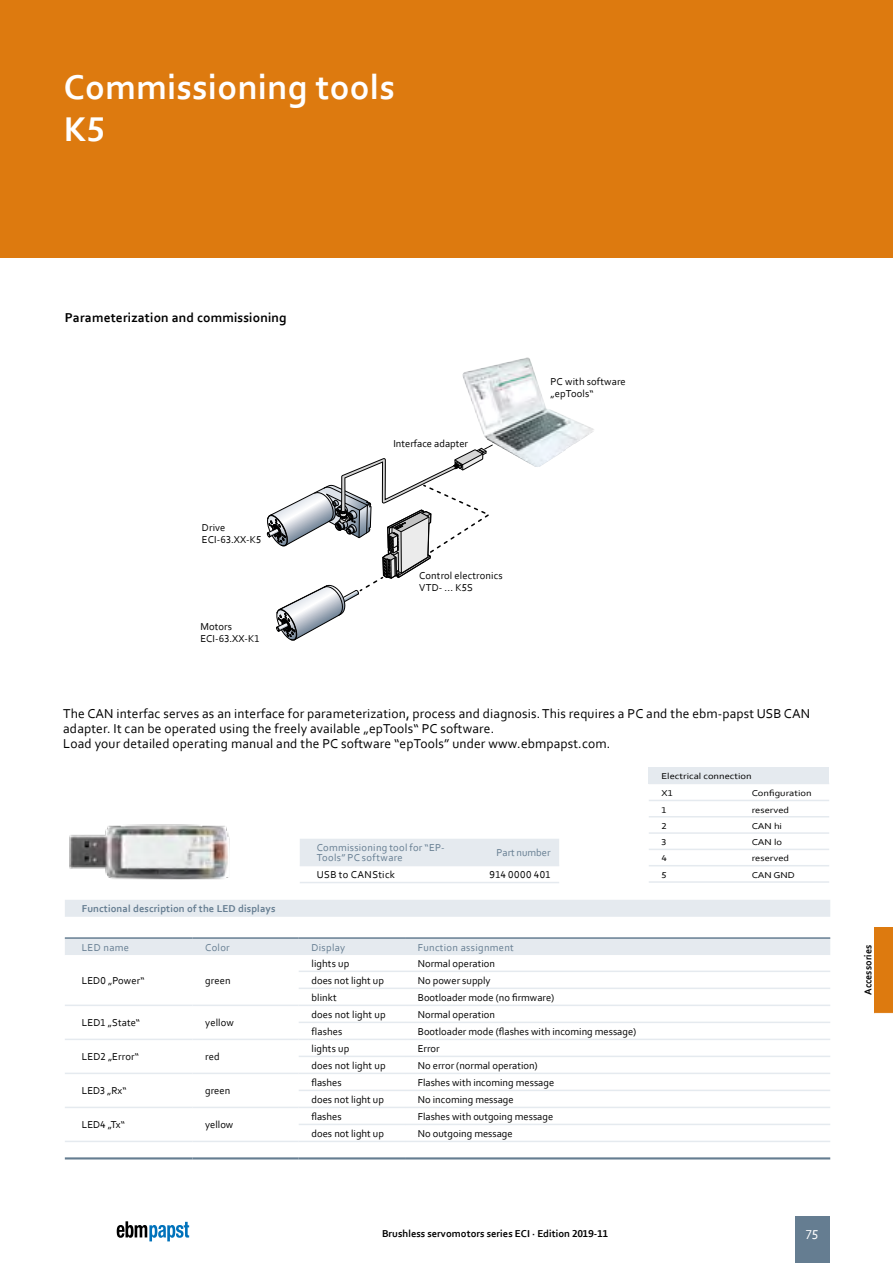
<style>
.page{position:relative;width:893px;height:1263px;background:#fff}
.page>*{position:absolute;margin:0;border:0;box-sizing:border-box;transform-origin:0 0}
.t1{font:700 36px/42px "Corbel";letter-spacing:.01em;color:#fff}
.t2{font:13.5px/15px "Corbel";letter-spacing:.01em;color:#000}
.t3{font:700 13.5px "Corbel";letter-spacing:.01em;color:#000}
.t4{font:13.5px "Corbel";color:#fff}
.t5{font:10.5px/12px "Corbel";color:#000}
.t6{font:10.5px/10.5px "Corbel";letter-spacing:.03em;color:#657d91}
.t7{font:700 10.5px "Corbel";color:#000}
.t8{font:700 10.5px "Corbel";letter-spacing:.01em;color:#657d91}
.t9{font:10.5px "Corbel";letter-spacing:.03em;color:#000}
.t10{font:10.5px "Corbel";color:#657d91}
.t11{font:10.5px "Corbel";letter-spacing:.045em;color:#000}
.t12{font:700 10.35px "Corbel";color:#000}
.t13{font:8.85px/16.6px "Corbel";color:#000;scale:1.18 1}
</style>
<div class="page">
<div style="left:0;top:0;width:893px;height:257px;background:#dd7a0f"></div>
<svg style="left:117px;top:1221px;width:72px;height:20px"></svg>
<div style="left:795px;top:1216px;width:34px;height:47px;background:#657d91"></div>
<img style="left:462px;top:357px;width:132px;height:110px">
<svg style="left:267px;top:441px;width:231px;height:200px"></svg>
<img style="left:69px;top:824px;width:161px;height:56px">
<svg style="left:65px;top:900px;width:765px;height:55px"></svg>
<hr style="left:65px;top:1157px;width:127px;height:2px;background:#657d91">
<hr style="left:192px;top:1157px;width:107px;height:2px;background:#657d91">
<hr style="left:299px;top:1157px;width:106px;height:2px;background:#657d91">
<hr style="left:405px;top:1157px;width:425px;height:2px;background:#657d91">
<hr style="left:65px;top:937px;width:127px;height:2px;background:#657d91">
<hr style="left:192px;top:937px;width:107px;height:2px;background:#657d91">
<hr style="left:299px;top:937px;width:106px;height:2px;background:#657d91">
<hr style="left:405px;top:937px;width:425px;height:2px;background:#657d91">
<hr style="left:299px;top:970px;width:106px;height:2px;background:#e5eaef">
<hr style="left:405px;top:970px;width:425px;height:2px;background:#e5eaef">
<hr style="left:299px;top:987px;width:106px;height:2px;background:#e5eaef">
<hr style="left:405px;top:987px;width:425px;height:2px;background:#e5eaef">
<hr style="left:65px;top:1004px;width:127px;height:2px;background:#e5eaef">
<hr style="left:192px;top:1004px;width:107px;height:2px;background:#e5eaef">
<hr style="left:299px;top:1004px;width:106px;height:2px;background:#e5eaef">
<hr style="left:405px;top:1004px;width:425px;height:2px;background:#e5eaef">
<hr style="left:299px;top:1021px;width:106px;height:2px;background:#e5eaef">
<hr style="left:405px;top:1021px;width:425px;height:2px;background:#e5eaef">
<hr style="left:65px;top:1038px;width:127px;height:2px;background:#e5eaef">
<hr style="left:192px;top:1038px;width:107px;height:2px;background:#e5eaef">
<hr style="left:299px;top:1038px;width:106px;height:2px;background:#e5eaef">
<hr style="left:405px;top:1038px;width:425px;height:2px;background:#e5eaef">
<hr style="left:299px;top:1056px;width:106px;height:1px;background:#e5eaef">
<hr style="left:405px;top:1056px;width:425px;height:1px;background:#e5eaef">
<hr style="left:65px;top:1073px;width:127px;height:1px;background:#e5eaef">
<hr style="left:192px;top:1073px;width:107px;height:1px;background:#e5eaef">
<hr style="left:299px;top:1073px;width:106px;height:1px;background:#e5eaef">
<hr style="left:405px;top:1073px;width:425px;height:1px;background:#e5eaef">
<hr style="left:299px;top:1090px;width:106px;height:1px;background:#e5eaef">
<hr style="left:405px;top:1090px;width:425px;height:1px;background:#e5eaef">
<hr style="left:65px;top:1107px;width:127px;height:1px;background:#e5eaef">
<hr style="left:192px;top:1107px;width:107px;height:1px;background:#e5eaef">
<hr style="left:65px;top:1141px;width:127px;height:1px;background:#e5eaef">
<hr style="left:192px;top:1141px;width:107px;height:1px;background:#e5eaef">
<hr style="left:299px;top:1107px;width:106px;height:1px;background:#e5eaef">
<hr style="left:405px;top:1107px;width:425px;height:1px;background:#e5eaef">
<hr style="left:299px;top:1124px;width:106px;height:1px;background:#e5eaef">
<hr style="left:405px;top:1124px;width:425px;height:1px;background:#e5eaef">
<hr style="left:299px;top:1141px;width:106px;height:1px;background:#e5eaef">
<hr style="left:405px;top:1141px;width:425px;height:1px;background:#e5eaef">
<div style="left:300px;top:839px;width:259px;height:26px;background:#e5eaef"></div>
<hr style="left:300px;top:865px;width:170px;height:1px;background:#e5eaef">
<hr style="left:470px;top:865px;width:89px;height:1px;background:#e5eaef">
<hr style="left:300px;top:882px;width:170px;height:1px;background:#e5eaef">
<hr style="left:470px;top:882px;width:89px;height:1px;background:#e5eaef">
<div style="left:649px;top:767px;width:180px;height:16px;background:#e5eaef"></div>
<hr style="left:649px;top:783px;width:90px;height:1px;background:#e5eaef">
<hr style="left:739px;top:783px;width:90px;height:1px;background:#e5eaef">
<hr style="left:649px;top:800px;width:90px;height:1px;background:#e5eaef">
<hr style="left:739px;top:800px;width:90px;height:1px;background:#e5eaef">
<hr style="left:649px;top:816px;width:90px;height:1px;background:#e5eaef">
<hr style="left:739px;top:816px;width:90px;height:1px;background:#e5eaef">
<hr style="left:649px;top:832px;width:90px;height:2px;background:#e5eaef">
<hr style="left:739px;top:832px;width:90px;height:2px;background:#e5eaef">
<hr style="left:649px;top:849px;width:90px;height:1px;background:#e5eaef">
<hr style="left:739px;top:849px;width:90px;height:1px;background:#e5eaef">
<hr style="left:649px;top:865px;width:90px;height:1px;background:#e5eaef">
<hr style="left:739px;top:865px;width:90px;height:1px;background:#e5eaef">
<hr style="left:649px;top:881px;width:90px;height:2px;background:#e5eaef">
<hr style="left:739px;top:881px;width:90px;height:2px;background:#e5eaef">
<div style="left:875px;top:927px;width:18px;height:86px;background:#dd7a0f"></div>
<svg style="left:875px;top:1013px;width:18px;height:1px"></svg>
<h1 class="t1" style="left:64px;top:65px;width:333px">Commissioning tools<br>K5</h1>
<p class="t3" style="left:65px;top:309px;width:223px">Parameterization and commissioning</p>
<p class="t5" style="left:202px;top:521px;width:61px">Drive<br>ECI-63.XX-K5</p>
<p class="t5" style="left:200px;top:621px;width:61px">Motors<br>ECI-63.XX-K1</p>
<p class="t5" style="left:393px;top:437px;width:76px">Interface adapter</p>
<p class="t5" style="left:551px;top:374px;width:77px;line-height:12.6px">PC with software „epTools“</p>
<p class="t5" style="left:419px;top:570px;width:85px">Control electronics<br>VTD- ... K5S</p>
<p class="t2" style="left:63px;top:706px;width:748px">The CAN interfac serves as an interface for parameterization, process and diagnosis. This requires a PC and the ebm-papst USB CAN adapter. It can be operated using the freely available „epTools“ PC software.<br>Load your detailed operating manual and the PC software “epTools” under www.ebmpapst.com.</p>
<p class="t13" style="left:661px;top:768px;width:78px">Electrical connection<br>X1</p>
<p class="t13" style="left:752px;top:784px;width:52px">Configuration</p>
<p class="t6" style="left:317px;top:842px;width:129px">Commissioning tool for “EP-<br>Tools” PC software</p>
<p class="t10" style="left:497px;top:846px;width:56px">Part number</p>
<p class="t9" style="left:317px;top:868px;width:80px">USB to CANStick</p>
<p class="t11" style="left:489px;top:868px;width:63px">914 0000 401</p>
<p class="t8" style="left:82px;top:902px;width:195px">Functional description of the LED displays</p>
<p class="t6" style="left:82px;top:942px;width:49px">LED name</p>
<p class="t6" style="left:205px;top:942px;width:26px">Color</p>
<p class="t6" style="left:311px;top:942px;width:35px">Display</p>
<p class="t6" style="left:418px;top:942px;width:98px">Function assignment</p>
<p class="t5" style="left:82px;top:974px;width:64px">LED0 „Power“</p>
<p class="t5" style="left:205px;top:974px;width:27px">green</p>
<p class="t5" style="left:311px;top:957px;width:39px">lights up</p>
<p class="t5" style="left:418px;top:957px;width:79px">Normal operation</p>
<p class="t5" style="left:311px;top:974px;width:74px">does not light up</p>
<p class="t5" style="left:418px;top:974px;width:74px">No power supply</p>
<p class="t5" style="left:311px;top:991px;width:27px">blinkt</p>
<p class="t5" style="left:418px;top:991px;width:138px">Bootloader mode (no firmware)</p>
<p class="t5" style="left:82px;top:1016px;width:60px">LED1 „State“</p>
<p class="t5" style="left:205px;top:1016px;width:30px">yellow</p>
<p class="t5" style="left:82px;top:1050px;width:59px">LED2 „Error“</p>
<p class="t5" style="left:205px;top:1050px;width:16px">red</p>
<p class="t5" style="left:82px;top:1084px;width:46px">LED3 „Rx“</p>
<p class="t5" style="left:205px;top:1084px;width:27px">green</p>
<p class="t5" style="left:82px;top:1118px;width:44px">LED4 „Tx“</p>
<p class="t5" style="left:205px;top:1118px;width:30px">yellow</p>
<p class="t5" style="left:311px;top:1008px;width:76px">does not light up</p>
<p class="t5" style="left:418px;top:1008px;width:79px">Normal operation</p>
<p class="t5" style="left:311px;top:1025px;width:32px">flashes</p>
<p class="t5" style="left:418px;top:1025px;width:220px">Bootloader mode (flashes with incoming message)</p>
<p class="t5" style="left:311px;top:1042px;width:39px">lights up</p>
<p class="t5" style="left:418px;top:1042px;width:23px">Error</p>
<p class="t5" style="left:311px;top:1059px;width:76px">does not light up</p>
<p class="t5" style="left:418px;top:1059px;width:121px">No error (normal operation)</p>
<p class="t5" style="left:311px;top:1076px;width:32px">flashes</p>
<p class="t5" style="left:418px;top:1076px;width:138px">Flashes with incoming message</p>
<p class="t5" style="left:311px;top:1093px;width:74px">does not light up</p>
<p class="t5" style="left:418px;top:1093px;width:97px">No incoming message</p>
<p class="t5" style="left:312px;top:1110px;width:32px">flashes</p>
<p class="t5" style="left:418px;top:1110px;width:137px">Flashes with outgoing message</p>
<p class="t5" style="left:312px;top:1127px;width:74px">does not light up</p>
<p class="t5" style="left:418px;top:1127px;width:96px">No outgoing message</p>
<p class="t13" style="left:661px;top:801px;width:6px">1</p>
<p class="t13" style="left:752px;top:801px;width:33px">reserved</p>
<p class="t13" style="left:661px;top:817px;width:6px">2</p>
<p class="t13" style="left:752px;top:817px;width:27px">CAN hi</p>
<p class="t13" style="left:661px;top:834px;width:6px">3</p>
<p class="t13" style="left:752px;top:834px;width:27px">CAN lo</p>
<p class="t13" style="left:661px;top:850px;width:6px">4</p>
<p class="t13" style="left:752px;top:850px;width:33px">reserved</p>
<p class="t13" style="left:661px;top:866px;width:6px">5</p>
<p class="t13" style="left:752px;top:866px;width:38px">CAN GND</p>
<p class="t7" style="left:382px;top:1227px;width:227px">Brushless servomotors series ECI · Edition 2019-11</p>
<p class="t4" style="left:806px;top:1226px;width:14px">75</p>
<p class="t12" style="left:862px;top:995px;width:51px;rotate:-90deg">Accessories</p>
</div>
